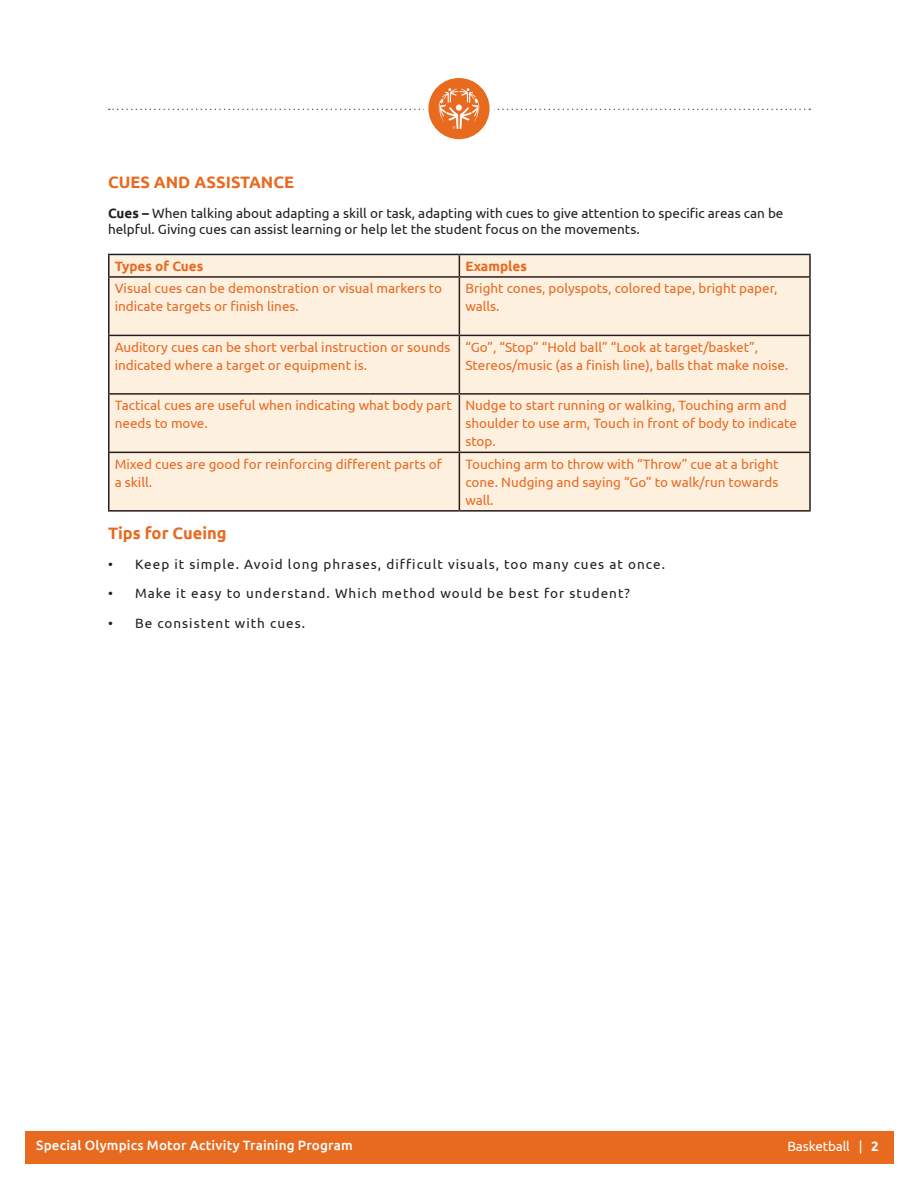
<style>
.page{position:relative;width:918px;height:1188px;background:#fff}
.page>*{position:absolute;margin:0;border:0;box-sizing:border-box;transform-origin:0 0}
.t1{font:700 16.5px "Ubuntu";color:#e86a1f}
.t2{font:13.5px/18px "Ubuntu";color:#e76a24}
.t3{font:13.5px/16.2px "Ubuntu";color:#231f20}
.t4{font:13.5px "Ubuntu";letter-spacing:.075em;color:#231f20}
.t5{font:13.5px "Ubuntu";letter-spacing:.02em;color:#fff}
.t6{font:500 13.5px "Ubuntu";letter-spacing:.01em;color:#fff}
.t7{font:13.5px "Ubuntu";letter-spacing:-.01em;color:#fff}
.t8{font:700 13.5px "Ubuntu";color:#e76a24}
.t9{font:700 13.5px "Ubuntu";color:#e86a1f}
.s1{font-weight:700}
</style>
<div class="page">
<div style="left:25px;top:1131px;width:868px;height:33px;background:#e86a1f"></div>
<svg style="left:426px;top:76px;width:66px;height:65px"></svg>
<div style="left:424px;top:73px;width:70px;height:71px;border:4px solid #fff;border-radius:50%"></div>
<svg style="left:109px;top:88px;width:701px;height:41px"></svg>
<div style="left:108px;top:255px;width:702px;height:257px;background:#fef0de"></div>
<hr style="left:108px;top:254px;width:351px;height:1px;background:#231f20">
<hr style="left:108px;top:255px;width:2px;height:21px;background:#231f20">
<hr style="left:459px;top:254px;width:352px;height:1px;background:#231f20">
<svg style="left:459px;top:255px;width:1px;height:21px"></svg>
<hr style="left:809px;top:255px;width:2px;height:21px;background:#231f20">
<hr style="left:108px;top:276px;width:351px;height:2px;background:#231f20">
<hr style="left:108px;top:278px;width:2px;height:57px;background:#231f20">
<hr style="left:459px;top:276px;width:352px;height:2px;background:#231f20">
<hr style="left:459px;top:278px;width:1px;height:57px;background:#231f20">
<hr style="left:809px;top:278px;width:2px;height:57px;background:#231f20">
<hr style="left:108px;top:335px;width:351px;height:1px;background:#231f20">
<hr style="left:108px;top:336px;width:2px;height:57px;background:#231f20">
<hr style="left:459px;top:335px;width:352px;height:1px;background:#231f20">
<hr style="left:459px;top:336px;width:1px;height:57px;background:#231f20">
<hr style="left:809px;top:336px;width:2px;height:57px;background:#231f20">
<hr style="left:108px;top:393px;width:351px;height:2px;background:#231f20">
<hr style="left:108px;top:395px;width:2px;height:57px;background:#231f20">
<hr style="left:459px;top:393px;width:352px;height:2px;background:#231f20">
<hr style="left:459px;top:395px;width:1px;height:57px;background:#231f20">
<hr style="left:809px;top:395px;width:2px;height:57px;background:#231f20">
<hr style="left:108px;top:452px;width:351px;height:1px;background:#231f20">
<hr style="left:108px;top:453px;width:2px;height:57px;background:#231f20">
<hr style="left:459px;top:452px;width:352px;height:1px;background:#231f20">
<hr style="left:459px;top:453px;width:1px;height:57px;background:#231f20">
<hr style="left:809px;top:453px;width:2px;height:57px;background:#231f20">
<hr style="left:108px;top:510px;width:351px;height:2px;background:#231f20">
<hr style="left:459px;top:510px;width:352px;height:2px;background:#231f20">
<p class="t1" style="left:108px;top:172px;width:188px">CUES AND ASSISTANCE</p>
<p class="t3" style="left:108px;top:205px;width:677px"><span class="s1">Cues –</span> When talking about adapting a skill or task, adapting with cues to give attention to specific areas can be helpful. Giving cues can assist learning or help let the student focus on the movements.</p>
<p class="t8" style="left:115px;top:258px;width:90px">Types of Cues</p>
<p class="t9" style="left:465px;top:258px;width:63px">Examples</p>
<p class="t2" style="left:115px;top:279px;width:329px">Visual cues can be demonstration or visual markers to indicate targets or finish lines.</p>
<p class="t2" style="left:465px;top:279px;width:314px">Bright cones, polyspots, colored tape, bright paper, walls.</p>
<p class="t2" style="left:115px;top:338px;width:337px">Auditory cues can be short verbal instruction or sounds indicated where a target or equipment is.</p>
<p class="t2" style="left:465px;top:338px;width:325px">“Go”, “Stop” “Hold ball” “Look at target/basket”,<br>Stereos/music (as a finish line), balls that make noise.</p>
<p class="t2" style="left:115px;top:396px;width:339px">Tactical cues are useful when indicating what body part needs to move.</p>
<p class="t2" style="left:465px;top:396px;width:333px">Nudge to start running or walking, Touching arm and shoulder to use arm, Touch in front of body to indicate stop.</p>
<p class="t2" style="left:115px;top:455px;width:329px">Mixed cues are good for reinforcing different parts of a skill.</p>
<p class="t2" style="left:465px;top:455px;width:315px;text-align:justify">Touching arm to throw with “Throw” cue at a bright cone. Nudging and saying “Go” to walk/run towards wall.</p>
<p class="t1" style="left:108px;top:523px;width:120px">Tips for Cueing</p>
<p class="t4" style="left:108px;top:556px;width:559px">• Keep it simple. Avoid long phrases, difficult visuals, too many cues at once.</p>
<p class="t4" style="left:108px;top:585px;width:523px">• Make it easy to understand. Which method would be best for student?</p>
<p class="t4" style="left:108px;top:615px;width:199px">• Be consistent with cues.</p>
<p class="t6" style="left:36px;top:1137px;width:221px">Special Olympics Motor Activity Tr</p>
<p class="t5" style="left:39px;top:1138px;width:317px">Special Olympics Motor Activity Training Program</p>
<p class="t7" style="left:787px;top:1138px;width:93px">Basketball | <span class="s1">2</span></p>
</div>
